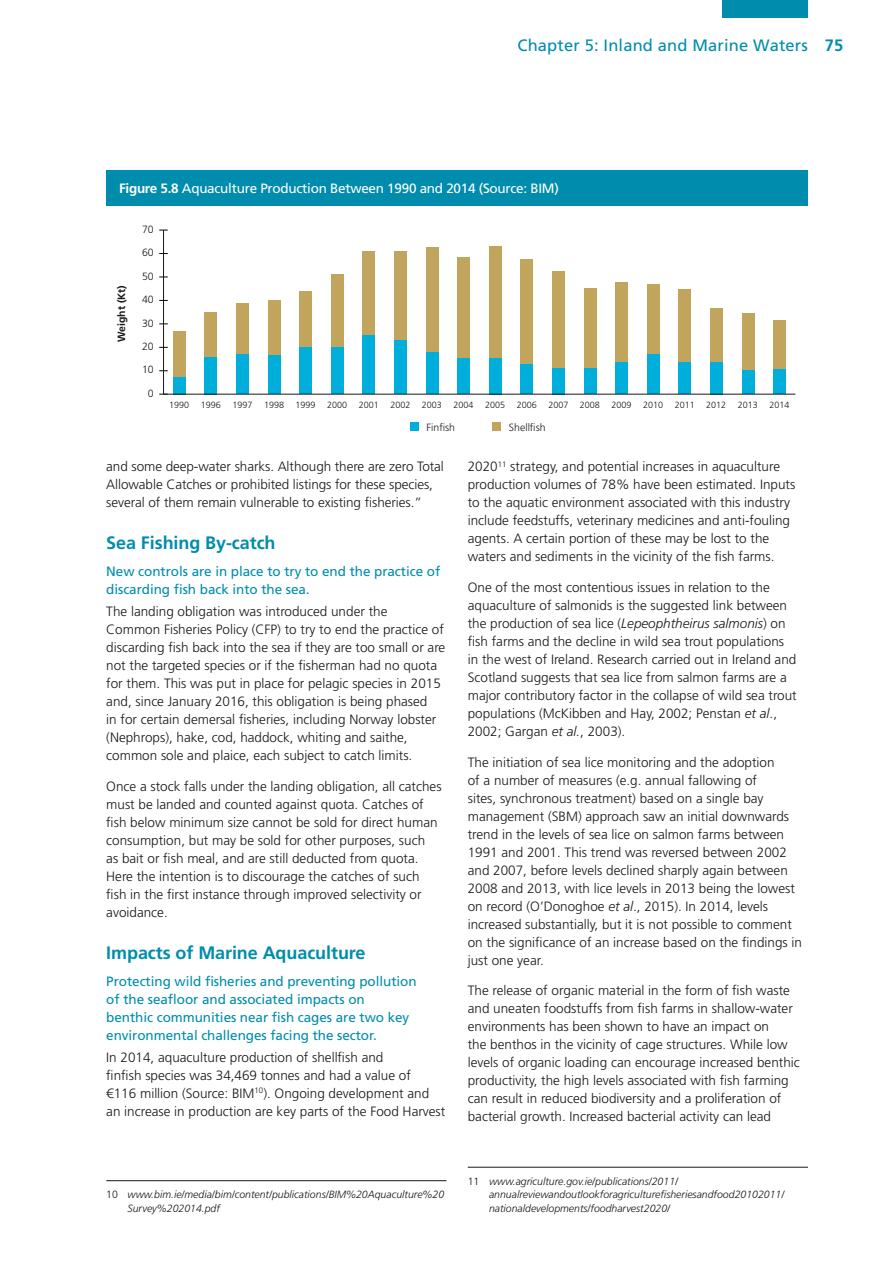
<style>
.page{position:relative;width:893px;height:1263px;background:#fff}
.page>*{position:absolute;margin:0;border:0;box-sizing:border-box;transform-origin:0 0}
.heading_3_-_S2{font:700 18px "Frutiger LT Std";letter-spacing:-.005em;color:#008dad}
.t1{font:16.5px "Frutiger LT Std";letter-spacing:.01em;color:#008dad}
.body{font:300 13.5px/18px "Frutiger LT Std";color:#1a171c}
.heading_5_-_S2{font:13.5px/18px "Frutiger LT Std";letter-spacing:-.005em;color:#008dad}
.figure_title{font:13.5px "Frutiger LT Std";letter-spacing:-.02em;color:#fff}
.footnote{font:italic 300 10.5px/13.5px "Frutiger LT Std";color:#1a171c}
.t2{font:300 10.5px "Frutiger LT Std";color:#1a171c}
.t3{font:700 10.5px "Frutiger LT Std";color:#1a171c}
.t4{font:300 9px "Frutiger LT Std";color:#1a171c}
.s1{font-weight:700}
.s2{font-style:normal}
.s3{font-style:italic}
</style>
<div class="page">
<div style="left:723px;top:0;width:85px;height:17px;background:#008dad"></div>
<hr style="left:106px;top:1180px;width:340px;height:1px;background:#1a171c">
<hr style="left:468px;top:1167px;width:340px;height:1px;background:#1a171c">
<div style="left:106px;top:170px;width:702px;height:36px;background:#008dad"></div>
<div style="left:773px;top:369px;width:13px;height:25px;background:#00aedb"></div>
<div style="left:742px;top:369px;width:12px;height:25px;background:#00aedb"></div>
<div style="left:710px;top:362px;width:13px;height:32px;background:#00aedb"></div>
<div style="left:678px;top:361px;width:13px;height:33px;background:#00aedb"></div>
<div style="left:647px;top:354px;width:13px;height:40px;background:#00aedb"></div>
<div style="left:615px;top:362px;width:13px;height:32px;background:#00aedb"></div>
<div style="left:584px;top:368px;width:12px;height:26px;background:#00aedb"></div>
<div style="left:552px;top:368px;width:13px;height:26px;background:#00aedb"></div>
<div style="left:520px;top:364px;width:13px;height:30px;background:#00aedb"></div>
<div style="left:489px;top:358px;width:12px;height:36px;background:#00aedb"></div>
<div style="left:457px;top:358px;width:13px;height:36px;background:#00aedb"></div>
<div style="left:426px;top:352px;width:12px;height:42px;background:#00aedb"></div>
<div style="left:394px;top:340px;width:13px;height:54px;background:#00aedb"></div>
<div style="left:363px;top:335px;width:12px;height:59px;background:#00aedb"></div>
<div style="left:331px;top:347px;width:13px;height:47px;background:#00aedb"></div>
<div style="left:299px;top:346px;width:13px;height:48px;background:#00aedb"></div>
<div style="left:268px;top:355px;width:13px;height:39px;background:#00aedb"></div>
<div style="left:236px;top:354px;width:13px;height:40px;background:#00aedb"></div>
<div style="left:205px;top:357px;width:12px;height:37px;background:#00aedb"></div>
<div style="left:173px;top:377px;width:13px;height:17px;background:#00aedb"></div>
<div style="left:773px;top:320px;width:13px;height:49px;background:#c2a55d"></div>
<div style="left:742px;top:313px;width:12px;height:56px;background:#c2a55d"></div>
<div style="left:710px;top:309px;width:13px;height:53px;background:#c2a55d"></div>
<div style="left:678px;top:289px;width:13px;height:72px;background:#c2a55d"></div>
<div style="left:647px;top:284px;width:13px;height:70px;background:#c2a55d"></div>
<div style="left:615px;top:282px;width:13px;height:80px;background:#c2a55d"></div>
<div style="left:584px;top:289px;width:12px;height:79px;background:#c2a55d"></div>
<div style="left:552px;top:271px;width:13px;height:97px;background:#c2a55d"></div>
<div style="left:520px;top:259px;width:13px;height:105px;background:#c2a55d"></div>
<div style="left:489px;top:247px;width:12px;height:111px;background:#c2a55d"></div>
<div style="left:457px;top:257px;width:13px;height:101px;background:#c2a55d"></div>
<div style="left:426px;top:248px;width:12px;height:104px;background:#c2a55d"></div>
<div style="left:394px;top:251px;width:13px;height:89px;background:#c2a55d"></div>
<div style="left:363px;top:251px;width:12px;height:84px;background:#c2a55d"></div>
<div style="left:331px;top:274px;width:13px;height:73px;background:#c2a55d"></div>
<div style="left:299px;top:291px;width:13px;height:55px;background:#c2a55d"></div>
<div style="left:268px;top:300px;width:13px;height:55px;background:#c2a55d"></div>
<div style="left:236px;top:303px;width:13px;height:51px;background:#c2a55d"></div>
<div style="left:205px;top:312px;width:12px;height:45px;background:#c2a55d"></div>
<div style="left:173px;top:332px;width:13px;height:45px;background:#c2a55d"></div>
<div style="left:410px;top:422px;width:9px;height:9px;background:#00aedb"></div>
<div style="left:493px;top:422px;width:8px;height:9px;background:#c2a55d"></div>
<hr style="left:163px;top:230px;width:1px;height:164px;background:#1a171c">
<hr style="left:164px;top:394px;width:631px;height:1px;background:#1a171c">
<p class="t1" style="left:517px;top:36px;width:328px">Chapter 5: Inland and Marine Waters <span class="s1">75</span></p>
<p class="figure_title" style="left:119px;top:180px;width:441px"><span class="s1">Figure 5.8</span> Aquaculture Production Between 1990 and 2014 (Source: BIM)</p>
<p class="t2" style="left:142px;top:223px;width:13px">70</p>
<p class="t2" style="left:142px;top:247px;width:13px">60</p>
<p class="t3" style="left:115px;top:342px;width:58px;rotate:-90deg">Weight (Kt)</p>
<p class="t2" style="left:142px;top:270px;width:13px">50</p>
<p class="t2" style="left:142px;top:294px;width:13px">40</p>
<p class="t2" style="left:142px;top:317px;width:13px">30</p>
<p class="t2" style="left:142px;top:340px;width:13px">20</p>
<p class="t2" style="left:142px;top:364px;width:13px">10</p>
<p class="t2" style="left:148px;top:387px;width:7px">0</p>
<p class="t4" style="left:169px;top:400px;width:22px">1990</p>
<p class="t4" style="left:201px;top:400px;width:22px">1996</p>
<p class="t4" style="left:232px;top:400px;width:22px">1997</p>
<p class="t4" style="left:264px;top:400px;width:22px">1998</p>
<p class="t4" style="left:296px;top:400px;width:22px">1999</p>
<p class="t4" style="left:327px;top:400px;width:22px">2000</p>
<p class="t4" style="left:359px;top:400px;width:22px">2001</p>
<p class="t4" style="left:390px;top:400px;width:22px">2002</p>
<p class="t4" style="left:422px;top:400px;width:22px">2003</p>
<p class="t4" style="left:454px;top:400px;width:22px">2004</p>
<p class="t4" style="left:485px;top:400px;width:22px">2005</p>
<p class="t4" style="left:517px;top:400px;width:22px">2006</p>
<p class="t4" style="left:548px;top:400px;width:22px">2007</p>
<p class="t4" style="left:580px;top:400px;width:22px">2008</p>
<p class="t4" style="left:611px;top:400px;width:22px">2009</p>
<p class="t4" style="left:643px;top:400px;width:22px">2010</p>
<p class="t4" style="left:675px;top:400px;width:22px">2011</p>
<p class="t4" style="left:706px;top:400px;width:22px">2012</p>
<p class="t4" style="left:738px;top:400px;width:22px">2013</p>
<p class="t4" style="left:769px;top:400px;width:22px">2014</p>
<p class="t2" style="left:426px;top:421px;width:30px">Finfish</p>
<p class="t2" style="left:509px;top:421px;width:38px">Shellfish</p>
<p class="body" style="left:106px;top:457px;width:339px">and some deep-water sharks. Although there are zero Total<br>Allowable Catches or prohibited listings for these species, several of them remain vulnerable to existing fisheries.”</p>
<p class="heading_3_-_S2" style="left:106px;top:532px;width:171px">Sea Fishing By-catch</p>
<p class="heading_5_-_S2" style="left:106px;top:562px;width:335px">New controls are in place to try to end the practice of discarding fish back into the sea.</p>
<p class="body" style="left:106px;top:603px;width:341px">The landing obligation was introduced under the<br>Common Fisheries Policy (CFP) to try to end the practice of discarding fish back into the sea if they are too small or are not the targeted species or if the fisherman had no quota for them. This was put in place for pelagic species in 2015 and, since January 2016, this obligation is being phased<br>in for certain demersal fisheries, including Norway lobster (Nephrops), hake, cod, haddock, whiting and saithe, common sole and plaice, each subject to catch limits.</p>
<p class="body" style="left:106px;top:777px;width:337px">Once a stock falls under the landing obligation, all catches must be landed and counted against quota. Catches of fish below minimum size cannot be sold for direct human consumption, but may be sold for other purposes, such<br>as bait or fish meal, and are still deducted from quota.<br>Here the intention is to discourage the catches of such fish in the first instance through improved selectivity or avoidance.</p>
<p class="heading_3_-_S2" style="left:106px;top:942px;width:261px">Impacts of Marine Aquaculture</p>
<p class="heading_5_-_S2" style="left:106px;top:972px;width:312px">Protecting wild fisheries and preventing pollution of the seafloor and associated impacts on<br>benthic communities near fish cages are two key environmental challenges facing the sector.</p>
<p class="body" style="left:106px;top:1048px;width:341px">In 2014, aquaculture production of shellfish and<br>finfish species was 34,469 tonnes and had a value of<br>€116 million (Source: BIM<sup>10</sup>). Ongoing development and an increase in production are key parts of the Food Harvest</p>
<p class="footnote" style="left:128px;top:1188px;width:318px;text-indent:-21px"><span class="s2">10</span> www.bim.ie/media/bim/content/publications/BIM%20Aquaculture%20<br>Survey%202014.pdf</p>
<p class="body" style="left:468px;top:457px;width:329px">2020<sup>11</sup> strategy, and potential increases in aquaculture production volumes of 78% have been estimated. Inputs to the aquatic environment associated with this industry include feedstuffs, veterinary medicines and anti-fouling agents. A certain portion of these may be lost to the waters and sediments in the vicinity of the fish farms.</p>
<p class="body" style="left:468px;top:578px;width:331px">One of the most contentious issues in relation to the aquaculture of salmonids is the suggested link between the production of sea lice (<span class="s3">Lepeophtheirus salmonis</span>) on fish farms and the decline in wild sea trout populations in the west of Ireland. Research carried out in Ireland and Scotland suggests that sea lice from salmon farms are a major contributory factor in the collapse of wild sea trout populations (McKibben and Hay, 2002; Penstan <span class="s3">et al</span>., 2002; Gargan <span class="s3">et al.</span>, 2003).</p>
<p class="body" style="left:468px;top:753px;width:336px">The initiation of sea lice monitoring and the adoption<br>of a number of measures (e.g. annual fallowing of<br>sites, synchronous treatment) based on a single bay management (SBM) approach saw an initial downwards trend in the levels of sea lice on salmon farms between 1991 and 2001. This trend was reversed between 2002 and 2007, before levels declined sharply again between 2008 and 2013, with lice levels in 2013 being the lowest on record (O’Donoghoe <span class="s3">et al</span>., 2015). In 2014, levels increased substantially, but it is not possible to comment on the significance of an increase based on the findings in just one year.</p>
<p class="body" style="left:468px;top:982px;width:334px">The release of organic material in the form of fish waste and uneaten foodstuffs from fish farms in shallow-water environments has been shown to have an impact on<br>the benthos in the vicinity of cage structures. While low levels of organic loading can encourage increased benthic productivity, the high levels associated with fish farming can result in reduced biodiversity and a proliferation of bacterial growth. Increased bacterial activity can lead</p>
<p class="footnote" style="left:489px;top:1175px;width:297px;text-indent:-21px"><span class="s2">11</span> www.agriculture.gov.ie/publications/2011/ annualreviewandoutlookforagriculturefisheriesandfood20102011/ nationaldevelopments/foodharvest2020/</p>
</div>
